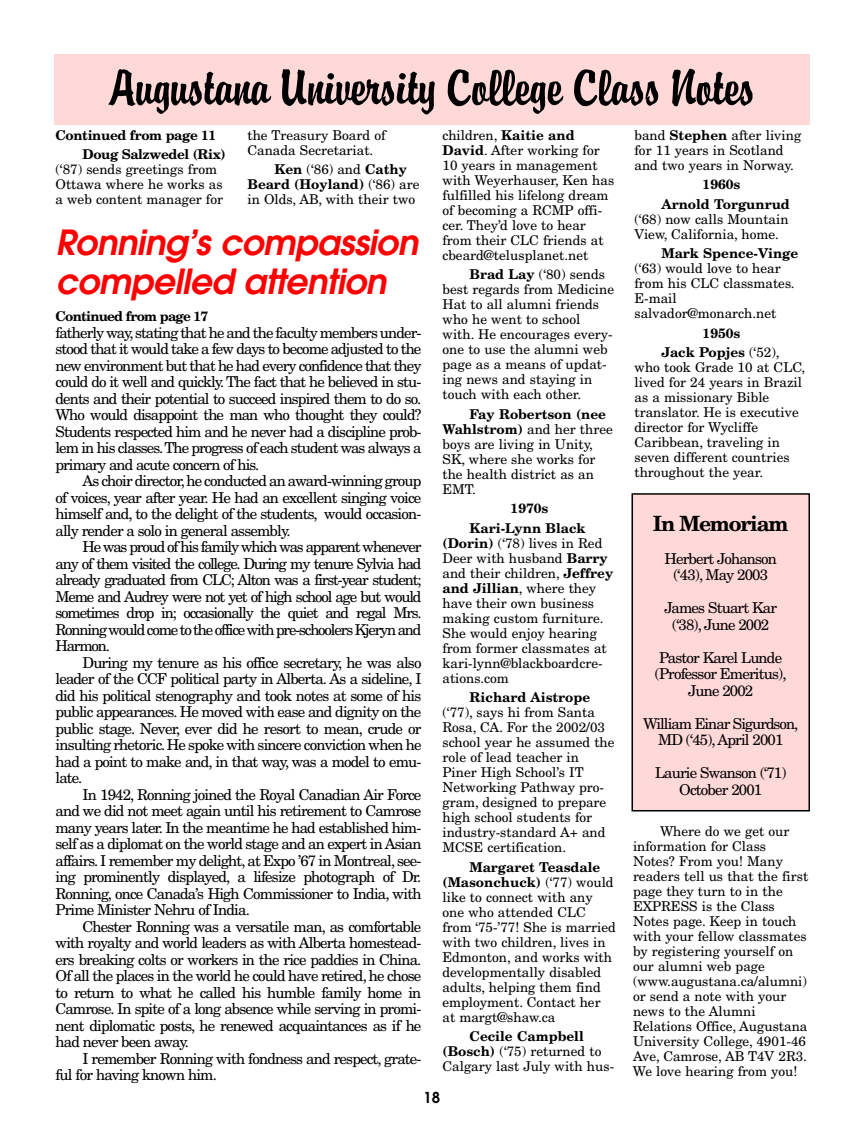
<style>
.page{position:relative;width:864px;height:1134px;background:#fff}
.page>*{position:absolute;margin:0;border:0;box-sizing:border-box;transform-origin:0 0}
.t1{font:51px "AT Brophy Script";color:#000}
.t2{font:italic 600 34.5px/39px "Avant Garde";letter-spacing:-.015em;color:#f00}
.t3{font:700 21px "New Century Schlbk";letter-spacing:-.055em;color:#000}
.t4{font:15px/16.5px "New Century Schlbk";letter-spacing:-.055em;color:#000;text-align:justify}
.t5{font:600 15px "Avant Garde";color:#000}
.t6{font:13.5px/15px "New Century Schlbk";color:#000}
.t7{font:700 13.5px/19.5px "New Century Schlbk";color:#000;text-align:center}
.t8{font:700 13.5px/19.5px "New Century Schlbk";letter-spacing:-.03em;color:#000}
.t9{font:700 13.5px "New Century Schlbk";letter-spacing:-.06em;color:#000}
.s1{font-weight:700}
.s2{font-weight:400}
</style>
<div class="page">
<div style="left:54px;top:54px;width:756px;height:71px;background:#ffd8d8"></div>
<div style="left:632px;top:494px;width:177px;height:317px;background:#ffd8d8"></div>
<div style="left:632px;top:493px;width:178px;height:318px;border:2px solid #000"></div>
<h1 class="t1" style="left:109px;top:73px;width:648px">Augustana University College Class Notes</h1>
<p class="t8" style="left:82px;top:126px;width:145px;text-indent:-27px">Continued from page 11<br>Doug Salzwedel (Rix)</p>
<p class="t6" style="left:56px;top:163px;width:169px">(‘87) sends greetings from<br>Ottawa where he works as a web content manager for</p>
<p class="t6" style="left:247px;top:129px;width:140px">the Treasury Board of<br>Canada Secretariat.</p>
<p class="t6" style="left:247px;top:163px;width:173px;text-indent:27px"><span class="s1">Ken</span> (‘86) and <span class="s1">Cathy<br>Beard (Hoyland)</span> (‘86) are in Olds, AB, with their two</p>
<h2 class="t2" style="left:56px;top:226px;width:364px">Ronning’s compassion compelled attention</h2>
<p class="t9" style="left:56px;top:311px;width:154px">Continued from page 17</p>
<p class="t4" style="left:56px;top:325px;width:367px">fatherly way, stating that he and the faculty members under&shy;stood that it would take a few days to become adjusted to the new environment but that he had every confidence that they could do it well and quickly. The fact that he believed in stu&shy;dents and their potential to succeed inspired them to do so.<br>Who would disappoint the man who thought they could?<br>Students respected him and he never had a discipline prob&shy;lem in his classes.The progress of each student was always a primary and acute concern of his.</p>
<p class="t4" style="left:56px;top:474px;width:368px;text-indent:27px">As choir director,he conducted an award-winning group of voices, year after year. He had an excellent singing voice himself and, to the delight of the students, would occasion&shy;ally render a solo in general assembly.</p>
<p class="t4" style="left:56px;top:540px;width:368px;text-indent:27px">He was proud of his family which was apparent whenever any of them visited the college. During my tenure Sylvia had already graduated from CLC; Alton was a first-year student; Meme and Audrey were not yet of high school age but would sometimes drop in; occasionally the quiet and regal Mrs.<br>Ronning would come to the office with pre-schoolers Kjeryn and Harmon.</p>
<p class="t4" style="left:56px;top:655px;width:368px;text-indent:27px">During my tenure as his office secretary, he was also leader of the CCF political party in Alberta. As a sideline, I did his political stenography and took notes at some of his public appearances. He moved with ease and dignity on the public stage. Never, ever did he resort to mean, crude or insulting rhetoric. He spoke with sincere conviction when he had a point to make and, in that way, was a model to emu&shy;late.</p>
<p class="t4" style="left:56px;top:787px;width:368px;text-indent:27px">In 1942, Ronning joined the Royal Canadian Air Force and we did not meet again until his retirement to Camrose many years later. In the meantime he had established him&shy;self as a diplomat on the world stage and an expert in Asian affairs. I remember my delight, at Expo ’67 in Montreal, see&shy;ing prominently displayed, a lifesize photograph of Dr.<br>Ronning, once Canada’s High Commissioner to India, with Prime Minister Nehru of India.</p>
<p class="t4" style="left:56px;top:919px;width:368px;text-indent:27px">Chester Ronning was a versatile man, as comfortable with royalty and world leaders as with Alberta homestead&shy;ers breaking colts or workers in the rice paddies in China.<br>Of all the places in the world he could have retired, he chose to return to what he called his humble family home in Camrose. In spite of a long absence while serving in promi&shy;nent diplomatic posts, he renewed acquaintances as if he had never been away.</p>
<p class="t4" style="left:56px;top:1051px;width:368px;text-indent:27px">I remember Ronning with fondness and respect, grate&shy;ful for having known him.</p>
<p class="t6" style="left:442px;top:129px;width:173px">children, <span class="s1">Kaitie and<br>David</span>. After working for<br>10 years in management with Weyerhauser, Ken has fulfilled his lifelong dream of becoming a RCMP offi&shy;cer. They’d love to hear from their CLC friends at cbeard@telusplanet.net</p>
<p class="t6" style="left:442px;top:268px;width:173px;text-indent:27px"><span class="s1">Brad Lay</span> (‘80) sends best regards from Medicine<br>Hat to all alumni friends who he went to school with. He encourages every&shy;one to use the alumni web page as a means of updat&shy;ing news and staying in touch with each other.</p>
<p class="t6" style="left:442px;top:408px;width:172px;text-indent:27px"><span class="s1">Fay Robertson (nee<br>Wahlstrom)</span> and her three boys are living in Unity,<br>SK, where she works for the health district as an<br>EMT.</p>
<p class="t7" style="left:470px;top:500px;width:118px">1970s<br>Kari-Lynn Black</p>
<p class="t6" style="left:442px;top:537px;width:172px"><span class="s1">(Dorin)</span> (‘78) lives in Red<br>Deer with husband <span class="s1">Barry </span>and their children, <span class="s1">Jeffrey and Jillian</span>, where they have their own business making custom furniture.<br>She would enjoy hearing from former classmates at kari-lynn@blackboardcre&shy;ations.com</p>
<p class="t7" style="left:470px;top:689px;width:122px">Richard Aistrope</p>
<p class="t6" style="left:443px;top:706px;width:174px">(‘77), says hi from Santa<br>Rosa, CA. For the 2002/03 school year he assumed the role of lead teacher in<br>Piner High School’s IT<br>Networking Pathway pro&shy;gram, designed to prepare high school students for industry-standard A+ and<br>MCSE certification.</p>
<p class="t6" style="left:443px;top:861px;width:175px;text-indent:27px"><span class="s1">Margaret Teasdale (Masonchuck)</span> (‘77) would like to connect with any one who attended CLC from ‘75-’77! She is married with two children, lives in<br>Edmonton, and works with developmentally disabled adults, helping them find employment. Contact her at margt@shaw.ca</p>
<p class="t6" style="left:443px;top:1030px;width:173px;text-indent:27px"><span class="s1">Cecile Campbell (Bosch)</span> (‘75) returned to<br>Calgary last July with hus-</p>
<p class="t5" style="left:424px;top:1092px;width:18px">18</p>
<p class="t6" style="left:635px;top:129px;width:168px">band <span class="s1">Stephen</span> after living for 11 years in Scotland and two years in Norway.</p>
<p class="t7" style="left:662px;top:176px;width:130px;text-align:left;text-indent:41px">1960s<br>Arnold Torgunrud</p>
<p class="t6" style="left:635px;top:213px;width:156px">(‘68) now calls Mountain<br>View, California, home.</p>
<p class="t7" style="left:662px;top:245px;width:138px">Mark Spence-Vinge</p>
<p class="t6" style="left:635px;top:262px;width:162px">(‘63) would love to hear from his CLC classmates.<br>E-mail salvador@monarch.net</p>
<p class="t7" style="left:662px;top:324px;width:120px">1950s<br>Jack Popjes <span class="s2">(‘52),</span></p>
<p class="t6" style="left:635px;top:361px;width:172px">who took Grade 10 at CLC, lived for 24 years in Brazil as a missionary Bible translator. He is executive director for Wycliffe<br>Caribbean, traveling in seven different countries throughout the year.</p>
<h3 class="t3" style="left:653px;top:515px;width:137px">In Memoriam</h3>
<p class="t4" style="left:664px;top:552px;width:114px;text-align:center">Herbert Johanson (‘43), May 2003</p>
<p class="t4" style="left:664px;top:601px;width:114px;text-align:center">James Stuart Kar (‘38), June 2002</p>
<p class="t4" style="left:655px;top:651px;width:133px;text-align:center">Pastor Karel Lunde (Professor Emeritus),<br>June 2002</p>
<p class="t4" style="left:643px;top:717px;width:157px;text-align:center">William Einar Sigurdson,<br>MD (‘45), April 2001</p>
<p class="t4" style="left:655px;top:766px;width:133px;text-align:center">Laurie Swanson (‘71)<br>October 2001</p>
<p class="t6" style="left:633px;top:825px;width:177px;text-indent:27px">Where do we get our information for Class<br>Notes? From you! Many readers tell us that the first page they turn to in the<br>EXPRESS is the Class<br>Notes page. Keep in touch with your fellow classmates by registering yourself on our alumni web page (www.augustana.ca/alumni) or send a note with your news to the Alumni<br>Relations Office, Augustana<br>University College, 4901-46<br>Ave, Camrose, AB T4V 2R3.<br>We love hearing from you!</p>
</div>
